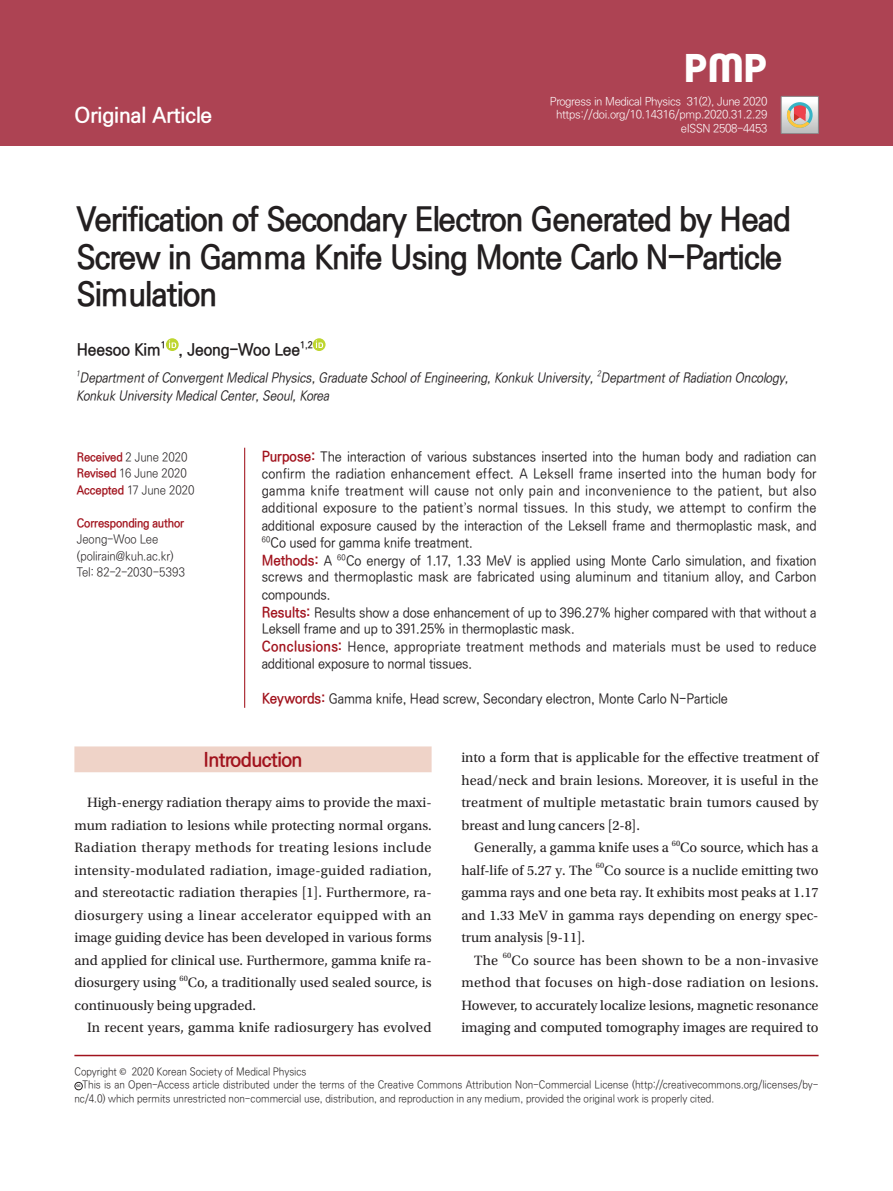
<style>
.page{position:relative;width:893px;height:1191px;background:#fff}
.page>*{position:absolute;margin:0;border:0;box-sizing:border-box;transform-origin:0 0}
.t1{font:700 39px "Clemente P Dam";color:#fff}
.t2{font:700 33px/37.5px "Ko Pub Dotum";letter-spacing:-.025em;color:#231f20;scale:.95 1}
.t3{font:700 21px "Ko Pub Dotum";color:#fff}
.t4{font:700 19.5px "Ko Pub Dotum";letter-spacing:-.025em;color:#a1131d}
.t5{font:700 16.5px "Ko Pub Dotum";letter-spacing:-.01em;color:#231f20;scale:.95 1}
.t6{font:14.25px/22.5px "Utopia Std";color:#231f20;text-align:justify}
.t7{font:500 13.5px/17.2px "Ko Pub Dotum";letter-spacing:-.005em;color:#231f20;scale:.94 1}
.t8{font:italic 500 13.5px "Ko Pub Dotum";color:#231f20;scale:.9 1}
.t9{font:300 12px/16.5px "Ko Pub Dotum";letter-spacing:-.01em;color:#231f20;scale:.94 1}
.t10{font:700 12px "Ko Pub Dotum";letter-spacing:-.01em;color:#a1131d;scale:.94 1}
.t11{font:300 11.25px/13.5px "Ko Pub Dotum";letter-spacing:-.03em;color:#fff;text-align:right}
.t12{font:300 10.5px/13.5px "Ko Pub Dotum";letter-spacing:-.005em;color:#231f20;scale:.94 1}
.t13{font:700 9.6px "Ko Pub Dotum";color:#231f20;scale:.95 1}
.t14{font:8.25px "Utopia Std";color:#231f20}
.t15{font:italic 500 7.8px "Ko Pub Dotum";color:#231f20;scale:.9 1}
.t16{font:3.45px "Gothic 725 BT Black A";color:#231f20}
.s1{font-weight:700;color:#a1131d}
.s2{font-weight:700;font-size:14.25px;color:#a1131d}
.s3{font-family:"Minion Pro";font-weight:400}
.s4{font-family:"Utopia Std";font-weight:400}
</style>
<div class="page">
<div style="left:0;top:0;width:893px;height:145px;background:#ad4353"></div>
<hr style="left:244px;top:448px;width:1px;height:260px;background:#a1131d">
<svg style="left:166px;top:338px;width:13px;height:13px"></svg>
<svg style="left:169px;top:340px;width:7px;height:8px"></svg>
<svg style="left:313px;top:338px;width:13px;height:13px"></svg>
<svg style="left:316px;top:340px;width:7px;height:8px"></svg>
<hr style="left:74px;top:1054px;width:745px;height:2px;background:#a1131d">
<div style="left:74px;top:1082px;width:9px;height:8px;border:1px solid #231f20;border-radius:50%"></div>
<div style="left:74px;top:746px;width:358px;height:26px;background:#efd3c8"></div>
<div style="left:781px;top:96px;width:38px;height:38px;border:1px solid #888688"></div>
<svg style="left:781px;top:96px;width:37px;height:38px"></svg>
<h3 class="t3" style="left:74px;top:105px;width:139px">Original Article</h3>
<h1 class="t1" style="left:684px;top:44px;width:85px">PMP</h1>
<p class="t11" style="left:550px;top:95px;width:219px">Progress in Medical Physics 31(2), June 2020 https://doi.org/10.14316/pmp.2020.31.2.29 eISSN 2508-4453</p>
<h2 class="t2" style="left:77px;top:202px;width:753px">Verification of Secondary Electron Generated by Head<br>Screw in Gamma Knife Using Monte Carlo N-Particle<br>Simulation</h2>
<p class="t5" style="left:77px;top:342px;width:90px">Heesoo Kim</p>
<p class="t13" style="left:161px;top:340px;width:7px">1</p>
<p class="t5" style="left:179px;top:342px;width:130px">, Jeong-Woo Lee</p>
<p class="t13" style="left:300px;top:340px;width:15px">1,2</p>
<p class="t15" style="left:76px;top:370px;width:8px">1</p>
<p class="t8" style="left:80px;top:371px;width:791px">Department of Convergent Medical Physics, Graduate School of Engineering, Konkuk University, Department of Radiation Oncology,</p>
<p class="t15" style="left:597px;top:370px;width:8px">2</p>
<p class="t8" style="left:76px;top:389px;width:286px">Konkuk University Medical Center, Seoul, Korea</p>
<p class="t9" style="left:77px;top:449px;width:127px"><span class="s1">Received</span> 2 June 2020<br><span class="s1">Revised</span> 16 June 2020<br><span class="s1">Accepted</span> 17 June 2020</p>
<p class="t10" style="left:77px;top:517px;width:116px">Corresponding author</p>
<p class="t9" style="left:77px;top:532px;width:117px">Jeong-Woo Lee (polirain@kuh.ac.kr)<br>Tel: 82-2-2030-5393</p>
<p class="t7" style="left:262px;top:449px;width:592px"><span class="s2">Purpose:</span> The interaction of various substances inserted into the human body and radiation can confirm the radiation enhancement effect. A Leksell frame inserted into the human body for gamma knife treatment will cause not only pain and inconvenience to the patient, but also additional exposure to the patient<span class="s3">’</span>s normal tissues. In this study, we attempt to confirm the additional exposure caused by the interaction of the Leksell frame and thermoplastic mask, and <sup>60</sup>Co used for gamma knife treatment.<br><span class="s2">Methods:</span> A <sup>60</sup>Co energy of 1.17, 1.33 MeV is applied using Monte Carlo simulation, and fixation screws and thermoplastic mask are fabricated using aluminum and titanium alloy, and Carbon compounds.<br><span class="s2">Results:</span> Results show a dose enhancement of up to 396.27% higher compared with that without a Leksell frame and up to 391.25% in thermoplastic mask.<br><span class="s2">Conclusions:</span> Hence, appropriate treatment methods and materials must be used to reduce additional exposure to normal tissues.</p>
<p class="t7" style="left:262px;top:690px;width:498px"><span class="s2">Keywords:</span> Gamma knife, Head screw, Secondary electron, Monte Carlo N-Particle</p>
<h3 class="t4" style="left:203px;top:750px;width:101px">Introduction</h3>
<p class="t6" style="left:74px;top:791px;width:359px;text-indent:13px">High-energy radiation therapy aims to provide the maxi&shy;mum radiation to lesions while protecting normal organs.<br>Radiation therapy methods for treating lesions include intensity-modulated radiation, image-guided radiation, and stereotactic radiation therapies [1]. Furthermore, ra&shy;diosurgery using a linear accelerator equipped with an image guiding device has been developed in various forms and applied for clinical use. Furthermore, gamma knife ra&shy;diosurgery using</p>
<p class="t14" style="left:180px;top:973px;width:10px">60</p>
<p class="t6" style="left:74px;top:971px;width:359px;text-indent:113px">Co, a traditionally used sealed source, is continuously being upgraded.</p>
<p class="t6" style="left:87px;top:1016px;width:346px">In recent years, gamma knife radiosurgery has evolved</p>
<p class="t6" style="left:461px;top:746px;width:359px">into a form that is applicable for the effective treatment of</p>
<p class="t6" style="left:461px;top:769px;width:359px">head/neck and brain lesions. Moreover, it is useful in the</p>
<p class="t6" style="left:461px;top:791px;width:359px">treatment of multiple metastatic brain tumors caused by</p>
<p class="t6" style="left:461px;top:814px;width:180px">breast and lung cancers [2-8].</p>
<p class="t6" style="left:474px;top:836px;width:196px">Generally, a gamma knife uses a</p>
<p class="t14" style="left:672px;top:838px;width:10px">60</p>
<p class="t6" style="left:680px;top:836px;width:140px">Co source, which has a</p>
<p class="t6" style="left:461px;top:859px;width:133px">half-life of 5.27 y. The</p>
<p class="t14" style="left:596px;top:861px;width:10px">60</p>
<p class="t6" style="left:604px;top:859px;width:216px">Co source is a nuclide emitting two</p>
<p class="t6" style="left:461px;top:881px;width:359px">gamma rays and one beta ray. It exhibits most peaks at 1.17</p>
<p class="t6" style="left:461px;top:904px;width:359px">and 1.33 MeV in gamma rays depending on energy spec-</p>
<p class="t6" style="left:461px;top:926px;width:125px">trum analysis [9-11].</p>
<p class="t6" style="left:474px;top:949px;width:26px">The</p>
<p class="t14" style="left:503px;top:951px;width:10px">60</p>
<p class="t6" style="left:461px;top:949px;width:359px;text-indent:50px">Co source has been shown to be a non-invasive method that focuses on high-dose radiation on lesions.<br>However, to accurately localize lesions, magnetic resonance imaging and computed tomography images are required to</p>
<p class="t12" style="left:74px;top:1065px;width:248px">Copyright <span class="s4">©</span> 2020 Korean Society of Medical Physics</p>
<p class="t16" style="left:76px;top:1084px;width:6px">CC</p>
<p class="t12" style="left:74px;top:1078px;width:793px;text-indent:8px">This is an Open-Access article distributed under the terms of the Creative Commons Attribution Non-Commercial License (http://creativecommons.org/licenses/by&shy;nc/4.0) which permits unrestricted non-commercial use, distribution, and reproduction in any medium, provided the original work is properly cited.</p>
</div>
